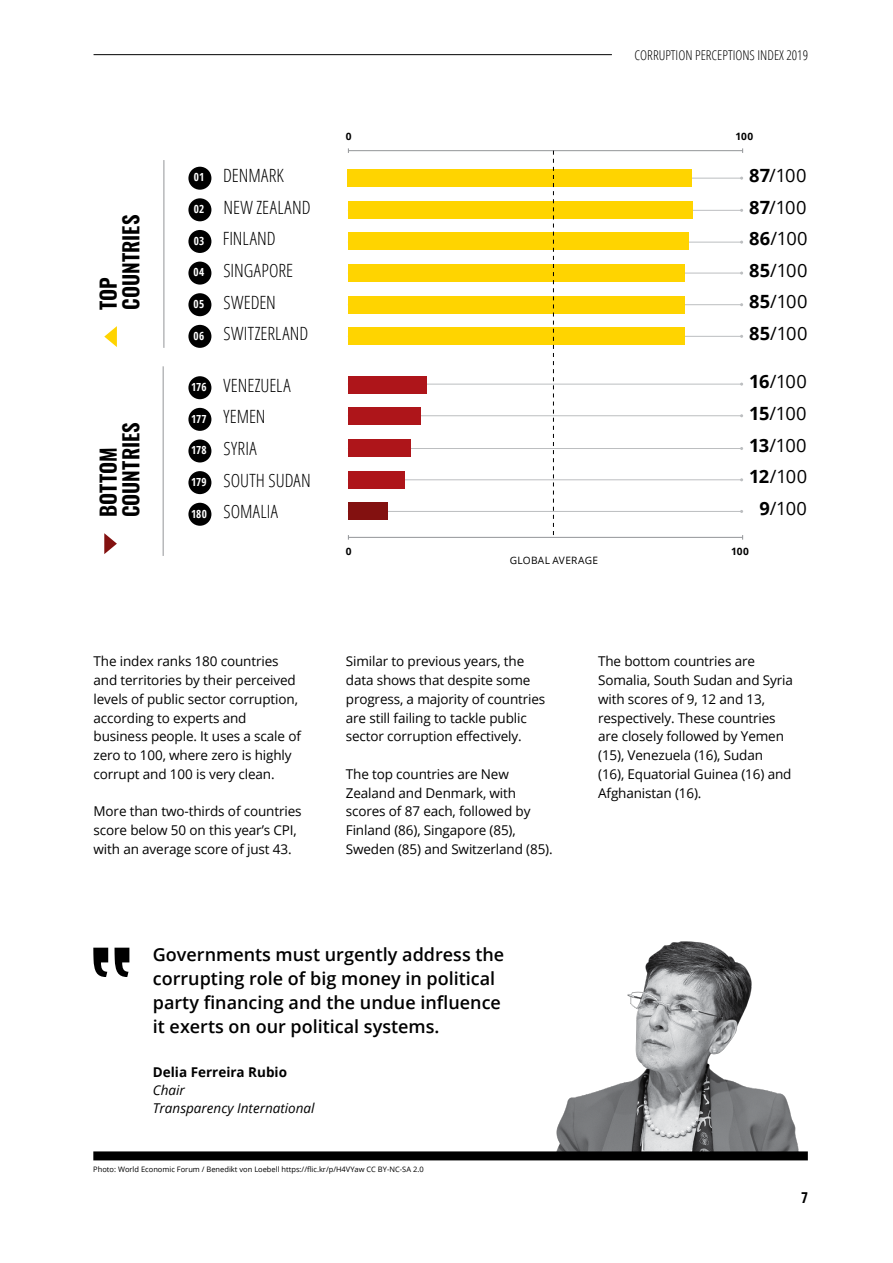
<style>
.page{position:relative;width:893px;height:1263px;background:#fff}
.page>*{position:absolute;margin:0;border:0;box-sizing:border-box;transform-origin:0 0}
.t1{font:600 21px/22.6px "Oswald";letter-spacing:.005em;color:#000}
.t2{font:300 condensed 18.3px/31.7px "Open Sans";letter-spacing:.005em;color:#000}
.t3{font:18.3px/31.7px "Open Sans";letter-spacing:-.015em;color:#000}
.t4{font:600 18px/24px "Open Sans";color:#000}
.t5{font:700 15px "Open Sans Condensed";color:#000}
.t6{font:13.5px/18.8px "Open Sans";letter-spacing:-.01em;color:#000}
.t7{font:italic 13.5px/18px "Open Sans";color:#000}
.t8{font:300 condensed 13.5px "Open Sans";color:#000}
.t9{font:700 13.5px "Open Sans";color:#000}
.t10{font:700 11.1px "Open Sans Condensed";letter-spacing:.015em;color:#fff}
.t11{font:10.2px "Open Sans";letter-spacing:.025em;color:#000}
.t12{font:700 10.2px "Open Sans";letter-spacing:.03em;color:#000}
.t13{font:7.5px "Open Sans";color:#000}
.s1{font-weight:700}
</style>
<div class="page">
<hr style="left:348px;top:448px;width:394px;height:1px;background:#bcbec0">
<hr style="left:348px;top:178px;width:394px;height:1px;background:#bcbec0">
<hr style="left:348px;top:415px;width:394px;height:1px;background:#bcbec0">
<hr style="left:348px;top:210px;width:394px;height:1px;background:#bcbec0">
<hr style="left:348px;top:511px;width:394px;height:1px;background:#bcbec0">
<hr style="left:348px;top:384px;width:394px;height:1px;background:#bcbec0">
<hr style="left:348px;top:479px;width:394px;height:1px;background:#bcbec0">
<hr style="left:348px;top:273px;width:394px;height:1px;background:#bcbec0">
<hr style="left:348px;top:304px;width:394px;height:1px;background:#bcbec0">
<hr style="left:348px;top:336px;width:394px;height:1px;background:#bcbec0">
<hr style="left:348px;top:242px;width:394px;height:1px;background:#bcbec0">
<div style="left:188px;top:503px;width:23px;height:23px;background:#000;border-radius:50%"></div>
<div style="left:188px;top:471px;width:23px;height:23px;background:#000;border-radius:50%"></div>
<div style="left:188px;top:439px;width:23px;height:23px;background:#000;border-radius:50%"></div>
<div style="left:188px;top:408px;width:23px;height:23px;background:#000;border-radius:50%"></div>
<div style="left:188px;top:376px;width:23px;height:23px;background:#000;border-radius:50%"></div>
<div style="left:188px;top:325px;width:23px;height:23px;background:#000;border-radius:50%"></div>
<div style="left:188px;top:293px;width:23px;height:23px;background:#000;border-radius:50%"></div>
<div style="left:188px;top:262px;width:23px;height:23px;background:#000;border-radius:50%"></div>
<div style="left:188px;top:230px;width:23px;height:23px;background:#000;border-radius:50%"></div>
<div style="left:188px;top:198px;width:23px;height:23px;background:#000;border-radius:50%"></div>
<div style="left:188px;top:167px;width:23px;height:23px;background:#000;border-radius:50%"></div>
<svg style="left:104px;top:326px;width:13px;height:21px"></svg>
<svg style="left:104px;top:533px;width:13px;height:21px"></svg>
<hr style="left:348px;top:150px;width:395px;height:1px;background:#939598">
<hr style="left:348px;top:537px;width:395px;height:1px;background:#939598">
<div style="left:348px;top:439px;width:62px;height:18px;background:#ae151a"></div>
<div style="left:348px;top:170px;width:344px;height:17px;background:#ffd400"></div>
<div style="left:348px;top:408px;width:73px;height:17px;background:#ae151a"></div>
<div style="left:348px;top:201px;width:345px;height:17px;background:#ffd400"></div>
<div style="left:348px;top:503px;width:39px;height:17px;background:#831110"></div>
<div style="left:348px;top:376px;width:78px;height:17px;background:#ae151a"></div>
<div style="left:348px;top:471px;width:56px;height:17px;background:#ae151a"></div>
<div style="left:348px;top:264px;width:337px;height:18px;background:#ffd400"></div>
<div style="left:348px;top:296px;width:337px;height:17px;background:#ffd400"></div>
<div style="left:348px;top:328px;width:337px;height:17px;background:#ffd400"></div>
<div style="left:348px;top:233px;width:341px;height:17px;background:#ffd400"></div>
<svg style="left:553px;top:151px;width:1px;height:384px"></svg>
<hr style="left:164px;top:160px;width:1px;height:188px;background:#939598">
<hr style="left:163px;top:366px;width:1px;height:190px;background:#939598">
<svg style="left:93px;top:948px;width:36px;height:29px"></svg>
<img style="left:556px;top:941px;width:243px;height:210px">
<div style="left:93px;top:1151px;width:715px;height:9px;background:#000"></div>
<hr style="left:94px;top:54px;width:518px;height:1px;background:#000">
<p class="t8" style="left:635px;top:46px;width:175px">CORRUPTION PERCEPTIONS INDEX 2019</p>
<h1 class="t1" style="left:98px;top:310px;width:97px;rotate:-90deg">TOP<br>COUNTRIES</h1>
<h1 class="t1" style="left:98px;top:517px;width:97px;rotate:-90deg">BOTTOM<br>COUNTRIES</h1>
<p class="t12" style="left:346px;top:129px;width:7px">0</p>
<p class="t12" style="left:735px;top:129px;width:19px">100</p>
<p class="t10" style="left:194px;top:170px;width:12px">01</p>
<p class="t10" style="left:194px;top:201px;width:12px">02</p>
<h2 class="t2" style="left:223px;top:159px;width:62px">DENMARK</h2>
<h2 class="t2" style="left:223px;top:191px;width:89px">NEW ZEALAND</h2>
<h2 class="t3" style="left:749px;top:159px;width:59px"><span class="s1">87</span>/100<br><span class="s1">87</span>/100</h2>
<p class="t10" style="left:194px;top:233px;width:12px">03</p>
<h2 class="t2" style="left:223px;top:222px;width:54px">FINLAND</h2>
<p class="t10" style="left:194px;top:265px;width:12px">04</p>
<h2 class="t2" style="left:223px;top:254px;width:71px">SINGAPORE</h2>
<p class="t10" style="left:194px;top:296px;width:12px">05</p>
<h2 class="t2" style="left:223px;top:286px;width:54px">SWEDEN</h2>
<p class="t10" style="left:194px;top:328px;width:12px">06</p>
<p class="t10" style="left:191px;top:379px;width:17px">176</p>
<h2 class="t2" style="left:223px;top:317px;width:86px">SWITZERLAND</h2>
<h2 class="t2" style="left:223px;top:369px;width:69px">VENEZUELA</h2>
<h2 class="t3" style="left:749px;top:222px;width:60px;text-align:justify"><span class="s1">86</span>/100<br><span class="s1">85</span>/100<br><span class="s1">85</span>/100<br><span class="s1">85</span>/100</h2>
<h2 class="t3" style="left:749px;top:365px;width:59px"><span class="s1">16</span>/100</h2>
<p class="t10" style="left:191px;top:411px;width:17px">177</p>
<p class="t10" style="left:191px;top:442px;width:17px">178</p>
<h2 class="t2" style="left:223px;top:400px;width:44px">YEMEN<br>SYRIA</h2>
<h2 class="t3" style="left:749px;top:397px;width:59px"><span class="s1">15</span>/100<br><span class="s1">13</span>/100</h2>
<p class="t10" style="left:191px;top:474px;width:17px">179</p>
<h2 class="t2" style="left:223px;top:463px;width:89px">SOUTH SUDAN</h2>
<h2 class="t3" style="left:749px;top:460px;width:60px"><span class="s1">12</span>/100</h2>
<p class="t10" style="left:191px;top:506px;width:17px">180</p>
<h2 class="t2" style="left:223px;top:495px;width:56px">SOMALIA</h2>
<h2 class="t3" style="left:760px;top:492px;width:49px"><span class="s1">9</span>/100</h2>
<p class="t12" style="left:346px;top:544px;width:7px">0</p>
<p class="t12" style="left:731px;top:544px;width:19px">100</p>
<p class="t11" style="left:510px;top:553px;width:90px">GLOBAL AVERAGE</p>
<p class="t6" style="left:94px;top:652px;width:209px">The index ranks 180 countries and territories by their perceived levels of public sector corruption, according to experts and business people. It uses a scale of zero to 100, where zero is highly corrupt and 100 is very clean.</p>
<p class="t6" style="left:94px;top:802px;width:210px">More than two-thirds of countries score below 50 on this year’s CPI, with an average score of just 43.</p>
<p class="t6" style="left:346px;top:652px;width:201px">Similar to previous years, the data shows that despite some progress, a majority of countries are still failing to tackle public sector corruption effectively.</p>
<p class="t6" style="left:346px;top:764px;width:208px">The top countries are New<br>Zealand and Denmark, with scores of 87 each, followed by<br>Finland (86), Singapore (85),<br>Sweden (85) and Switzerland (85).</p>
<p class="t6" style="left:598px;top:652px;width:196px">The bottom countries are<br>Somalia, South Sudan and Syria with scores of 9, 12 and 13, respectively. These countries are closely followed by Yemen (15), Venezuela (16), Sudan<br>(16), Equatorial Guinea (16) and<br>Afghanistan (16).</p>
<h3 class="t4" style="left:153px;top:942px;width:353px">Governments must urgently address the corrupting role of big money in political party financing and the undue influence it exerts on our political systems.</h3>
<p class="t9" style="left:153px;top:1062px;width:136px">Delia Ferreira Rubio</p>
<p class="t7" style="left:153px;top:1080px;width:163px">Chair<br>Transparency International</p>
<p class="t13" style="left:93px;top:1164px;width:332px">Photo: World Economic Forum / Benedikt von Loebell https://flic.kr/p/H4VYaw CC BY-NC-SA 2.0</p>
<p class="t5" style="left:801px;top:1187px;width:8px">7</p>
</div>
